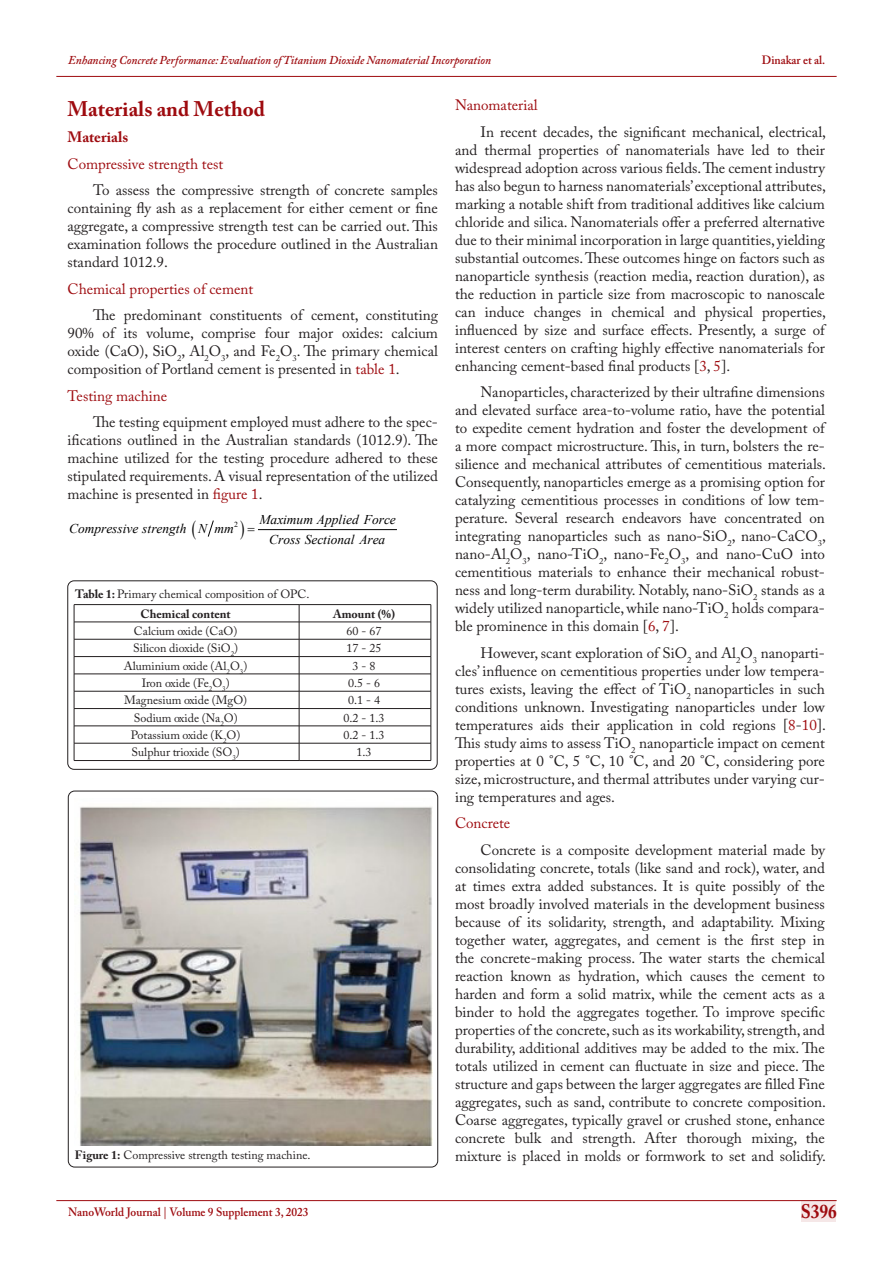
<style>
.page{position:relative;width:893px;height:1263px;background:#fff}
.page>*{position:absolute;margin:0;border:0;box-sizing:border-box;transform-origin:0 0}
.t1{font:700 21px "Adobe Caslon Pro";color:#9e0b0f}
.t2{font:700 19.5px "Adobe Caslon Pro";color:#9e0b0f;scale:.9 1}
.Body_Text{font:15px/18px "Adobe Caslon Pro";color:#231f20;text-align:justify}
.t3{font:15px "Adobe Caslon Pro";color:#9e0b0f}
.t4{font:700 15px "Adobe Caslon Pro";color:#9e0b0f}
.t5{font:italic 13.35px "Times New Roman";color:#000}
.t6{font:12px "Adobe Caslon Pro";color:#231f20}
.t7{font:italic 600 12px "Adobe Caslon Pro";color:#9e0b0f;scale:.95 1}
.t8{font:600 12px "Adobe Caslon Pro";color:#9e0b0f;scale:.95 1}
.t9{font:700 12px "Adobe Caslon Pro";color:#231f20}
.t10{font:7.8px "Times New Roman";color:#000}
.s1{color:#9e0b0f}
.s2{font-weight:700}
</style>
<div class="page">
<div style="left:802px;top:1200px;width:34px;height:21px;background:#f5e7e7"></div>
<hr style="left:56px;top:1200px;width:781px;height:1px;background:#9e0b0f">
<hr style="left:56px;top:76px;width:781px;height:1px;background:#9e0b0f">
<svg style="left:208px;top:520px;width:6px;height:17px"></svg>
<hr style="left:258px;top:529px;width:138px;height:1px;background:#000">
<div style="left:67px;top:581px;width:370px;height:189px;border:1px solid #231f20;border-radius:6px"></div>
<hr style="left:74px;top:604px;width:225px;height:1px;background:#231f20">
<hr style="left:299px;top:604px;width:132px;height:1px;background:#231f20">
<hr style="left:74px;top:622px;width:225px;height:1px;background:#231f20">
<hr style="left:299px;top:622px;width:132px;height:1px;background:#231f20">
<hr style="left:74px;top:639px;width:225px;height:1px;background:#231f20">
<hr style="left:299px;top:639px;width:132px;height:1px;background:#231f20">
<hr style="left:74px;top:656px;width:225px;height:1px;background:#231f20">
<hr style="left:299px;top:656px;width:132px;height:1px;background:#231f20">
<hr style="left:74px;top:674px;width:225px;height:1px;background:#231f20">
<hr style="left:299px;top:674px;width:132px;height:1px;background:#231f20">
<hr style="left:74px;top:691px;width:225px;height:1px;background:#231f20">
<hr style="left:299px;top:691px;width:132px;height:1px;background:#231f20">
<hr style="left:74px;top:708px;width:225px;height:1px;background:#231f20">
<hr style="left:299px;top:708px;width:132px;height:1px;background:#231f20">
<hr style="left:74px;top:726px;width:225px;height:1px;background:#231f20">
<hr style="left:299px;top:726px;width:132px;height:1px;background:#231f20">
<hr style="left:74px;top:743px;width:225px;height:1px;background:#231f20">
<svg style="left:74px;top:605px;width:1px;height:155px"></svg>
<hr style="left:299px;top:743px;width:132px;height:1px;background:#231f20">
<svg style="left:299px;top:605px;width:1px;height:155px"></svg>
<svg style="left:431px;top:605px;width:1px;height:155px"></svg>
<hr style="left:74px;top:760px;width:225px;height:1px;background:#231f20">
<hr style="left:299px;top:760px;width:132px;height:1px;background:#231f20">
<div style="left:68px;top:791px;width:370px;height:376px;border:1px solid #231f20;border-radius:6px"></div>
<img style="left:79px;top:806px;width:353px;height:340px">
<p class="t7" style="left:68px;top:53px;width:447px">Enhancing Concrete Performance: Evaluation of Titanium Dioxide Nanomaterial Incorporation</p>
<p class="t8" style="left:762px;top:53px;width:68px">Dinakar et al.</p>
<p class="t3" style="left:455px;top:96px;width:84px">Nanomaterial</p>
<p class="Body_Text" style="left:455px;top:123px;width:372px;text-indent:26px">In recent decades, the significant mechanical, electrical, and thermal properties of nanomaterials have led to their widespread adoption across various fields. The cement industry has also begun to harness nanomaterials’ exceptional attributes, marking a notable shift from traditional additives like calcium chloride and silica. Nanomaterials offer a preferred alternative due to their minimal incorporation in large quantities, yielding substantial outcomes. These outcomes hinge on factors such as nanoparticle synthesis (reaction media, reaction duration), as the reduction in particle size from macroscopic to nanoscale can induce changes in chemical and physical properties, influenced by size and surface effects. Presently, a surge of interest centers on crafting highly effective nanomaterials for enhancing cement-based final products [<span class="s1">3</span>, <span class="s1">5</span>].</p>
<p class="Body_Text" style="left:455px;top:383px;width:373px;text-indent:26px">Nanoparticles, characterized by their ultrafine dimensions and elevated surface area-to-volume ratio, have the potential to expedite cement hydration and foster the development of a more compact microstructure. This, in turn, bolsters the re&shy;silience and mechanical attributes of cementitious materials.<br>Consequently, nanoparticles emerge as a promising option for catalyzing cementitious processes in conditions of low tem&shy;perature. Several research endeavors have concentrated on integrating nanoparticles such as nano-SiO<sub>2</sub>, nano-CaCO<sub>3</sub>, nano-Al<sub>2</sub>O<sub>3</sub>, nano-TiO<sub>2</sub>, nano-Fe<sub>2</sub>O<sub>3</sub>, and nano-CuO into cementitious materials to enhance their mechanical robust&shy;ness and long-term durability. Notably, nano-SiO<sub>2</sub> stands as a widely utilized nanoparticle, while nano-TiO<sub>2</sub> holds compara&shy;ble prominence in this domain [<span class="s1">6</span>, <span class="s1">7</span>].</p>
<p class="Body_Text" style="left:455px;top:644px;width:372px;text-indent:26px">However, scant exploration of SiO<sub>2</sub> and Al<sub>2</sub>O<sub>3</sub> nanoparti&shy;cles’ influence on cementitious properties under low tempera&shy;tures exists, leaving the effect of TiO<sub>2</sub> nanoparticles in such conditions unknown. Investigating nanoparticles under low temperatures aids their application in cold regions [<span class="s1">8</span>-<span class="s1">10</span>].<br>This study aims to assess TiO<sub>2</sub> nanoparticle impact on cement properties at 0 °C, 5 °C, 10 °C, and 20 °C, considering pore size, microstructure, and thermal attributes under varying cur&shy;ing temperatures and ages.</p>
<p class="t3" style="left:455px;top:814px;width:57px">Concrete</p>
<p class="Body_Text" style="left:455px;top:841px;width:372px;text-indent:26px">Concrete is a composite development material made by consolidating concrete, totals (like sand and rock), water, and at times extra added substances. It is quite possibly of the most broadly involved materials in the development business because of its solidarity, strength, and adaptability. Mixing together water, aggregates, and cement is the first step in the concrete-making process. The water starts the chemical reaction known as hydration, which causes the cement to harden and form a solid matrix, while the cement acts as a binder to hold the aggregates together. To improve specific properties of the concrete, such as its workability, strength, and durability, additional additives may be added to the mix. The totals utilized in cement can fluctuate in size and piece. The structure and gaps between the larger aggregates are filled Fine aggregates, such as sand, contribute to concrete composition.<br>Coarse aggregates, typically gravel or crushed stone, enhance concrete bulk and strength. After thorough mixing, the mixture is placed in molds or formwork to set and solidify.</p>
<p class="t1" style="left:68px;top:96px;width:199px">Materials and Method</p>
<p class="t4" style="left:68px;top:128px;width:62px">Materials</p>
<p class="t3" style="left:68px;top:155px;width:157px">Compressive strength test</p>
<p class="Body_Text" style="left:68px;top:181px;width:372px;text-indent:26px">To assess the compressive strength of concrete samples containing fly ash as a replacement for either cement or fine aggregate, a compressive strength test can be carried out. This examination follows the procedure outlined in the Australian standard 1012.9.</p>
<p class="t3" style="left:68px;top:280px;width:187px">Chemical properties of cement</p>
<p class="Body_Text" style="left:68px;top:306px;width:372px;text-indent:26px">The predominant constituents of cement, constituting 90% of its volume, comprise four major oxides: calcium oxide (CaO), SiO<sub>2</sub>, Al<sub>2</sub>O<sub>3</sub>, and Fe<sub>2</sub>O<sub>3</sub>. The primary chemical composition of Portland cement is presented in <span class="s1">table 1</span>.</p>
<p class="t3" style="left:68px;top:387px;width:101px">Testing machine</p>
<p class="Body_Text" style="left:68px;top:413px;width:372px;text-indent:26px">The testing equipment employed must adhere to the spec&shy;ifications outlined in the Australian standards (1012.9). The machine utilized for the testing procedure adhered to these stipulated requirements. A visual representation of the utilized machine is presented in <span class="s1">figure 1</span>.</p>
<p class="t10" style="left:234px;top:519px;width:5px">2</p>
<p class="t5" style="left:259px;top:511px;width:138px">Maximum Applied Force</p>
<p class="t5" style="left:69px;top:519px;width:166px">Compressive strength N mm</p>
<p class="t5" style="left:269px;top:530px;width:118px">Cross Sectional Area</p>
<p class="t6" style="left:75px;top:587px;width:236px"><span class="s2">Table 1:</span> Primary chemical composition of OPC.</p>
<p class="t9" style="left:141px;top:606px;width:92px">Chemical content</p>
<p class="t9" style="left:333px;top:606px;width:64px">Amount (%)</p>
<p class="t6" style="left:134px;top:624px;width:105px">Calcium oxide (CaO)</p>
<p class="t6" style="left:347px;top:624px;width:36px">60 - 67</p>
<p class="t6" style="left:133px;top:641px;width:107px">Silicon dioxide (SiO<sub>2</sub>)</p>
<p class="t6" style="left:347px;top:641px;width:36px">17 - 25</p>
<p class="t6" style="left:124px;top:658px;width:125px">Aluminium oxide (Al<sub>2</sub>O<sub>3</sub>)</p>
<p class="t6" style="left:353px;top:658px;width:24px">3 - 8</p>
<p class="t6" style="left:142px;top:676px;width:89px">Iron oxide (Fe<sub>2</sub>O<sub>3</sub>)</p>
<p class="t6" style="left:348px;top:676px;width:33px">0.5 - 6</p>
<p class="t6" style="left:124px;top:693px;width:125px">Magnesium oxide (MgO)</p>
<p class="t6" style="left:348px;top:693px;width:33px">0.1 - 4</p>
<p class="t6" style="left:134px;top:710px;width:105px">Sodium oxide (Na<sub>2</sub>O)</p>
<p class="t6" style="left:344px;top:710px;width:43px">0.2 - 1.3</p>
<p class="t6" style="left:131px;top:728px;width:111px">Potassium oxide (K<sub>2</sub>O)</p>
<p class="t6" style="left:344px;top:728px;width:43px">0.2 - 1.3</p>
<p class="t6" style="left:131px;top:745px;width:110px">Sulphur trioxide (SO<sub>3</sub>)</p>
<p class="t6" style="left:357px;top:745px;width:17px">1.3</p>
<p class="t6" style="left:75px;top:1148px;width:237px"><span class="s2">Figure 1:</span> Compressive strength testing machine.</p>
<p class="t8" style="left:68px;top:1204px;width:255px">NanoWorld Journal | Volume 9 Supplement 3, 2023</p>
<h2 class="t2" style="left:801px;top:1200px;width:42px">S396</h2>
</div>
